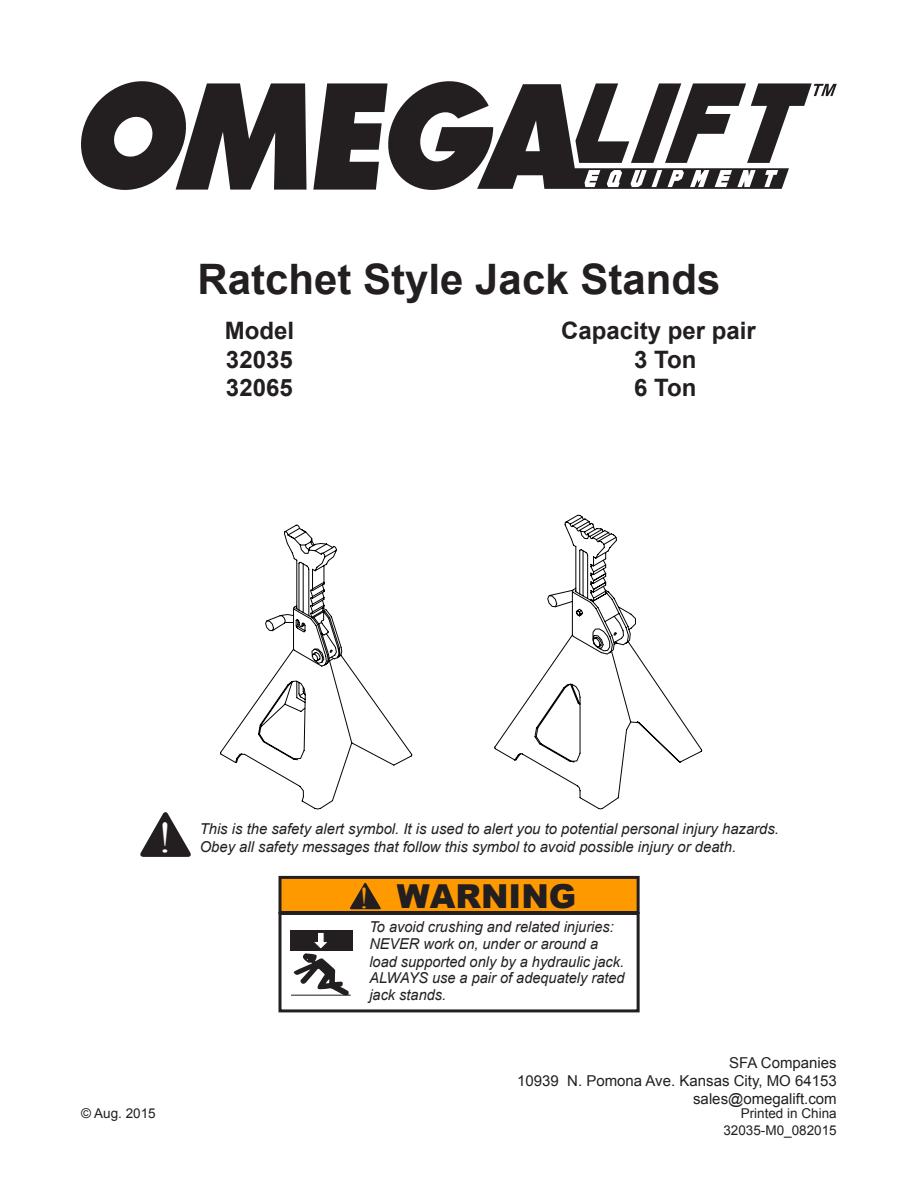
<style>
.page{position:relative;width:918px;height:1188px;background:#fff}
.page>*{position:absolute;margin:0;border:0;box-sizing:border-box;transform-origin:0 0}
.t1{font:43.5px "Times New Roman";color:#fff}
.t2{font:700 42px "Arial";color:#231f20}
.t3{font:900 33px "Arial";color:#231f20}
.t4{font:700 24px "Arial";color:#231f20}
.t5{font:italic 15px/18px "Arial";color:#231f20}
.t6{font:15px "Arial";color:#231f20}
.t7{font:13.5px "Arial";color:#231f20}
.s1{font-family:"Times New Roman";font-weight:400;font-size:30px;color:#f90}
</style>
<div class="page">
<svg style="left:140px;top:812px;width:51px;height:45px"></svg>
<div style="left:280px;top:877px;width:358px;height:36px;background:#f90"></div>
<div style="left:279px;top:876px;width:361px;height:38px;border:3px solid #231f20"></div>
<div style="left:279px;top:912px;width:361px;height:100px;border:3px solid #231f20"></div>
<svg style="left:350px;top:882px;width:31px;height:27px"></svg>
<div style="left:290px;top:931px;width:63px;height:20px;background:#231f20"></div>
<hr style="left:291px;top:995px;width:60px;height:1px;background:#231f20">
<svg style="left:293px;top:932px;width:56px;height:64px"></svg>
<svg style="left:220px;top:524px;width:83px;height:278px"></svg>
<svg style="left:303px;top:515px;width:399px;height:295px"></svg>
<svg style="left:577px;top:515px;width:34px;height:20px"></svg>
<svg style="left:81px;top:81px;width:226px;height:109px"></svg>
<svg style="left:313px;top:81px;width:524px;height:109px"></svg>
<p class="t2" style="left:198px;top:251px;width:524px">Ratchet Style Jack Stands</p>
<p class="t4" style="left:225px;top:314px;width:71px">Model</p>
<p class="t4" style="left:226px;top:343px;width:68px">32035</p>
<p class="t4" style="left:226px;top:372px;width:68px">32065</p>
<p class="t4" style="left:561px;top:314px;width:196px">Capacity per pair</p>
<p class="t4" style="left:634px;top:343px;width:64px">3 Ton</p>
<p class="t4" style="left:634px;top:372px;width:64px">6 Ton</p>
<p class="t1" style="left:158px;top:809px;width:16px">!</p>
<p class="t7" style="left:81px;top:1105px;width:76px">© Aug. 2015</p>
<p class="t5" style="left:200px;top:820px;width:581px">This is the safety alert symbol. It is used to alert you to potential personal injury hazards.</p>
<p class="t5" style="left:200px;top:838px;width:538px">Obey all safety messages that follow this symbol to avoid possible injury or death.</p>
<p class="t3" style="left:359px;top:872px;width:219px"><span class="s1">!</span> WARNING</p>
<p class="t5" style="left:369px;top:918px;width:246px">To avoid crushing and related injuries:</p>
<p class="t5" style="left:369px;top:935px;width:256px">NEVER work on, under or around a load supported only by a hydraulic jack.</p>
<p class="t5" style="left:369px;top:970px;width:257px;line-height:16.5px">ALWAYS use a pair of adequately rated jack stands.</p>
<p class="t6" style="left:729px;top:1053px;width:109px">SFA Companies</p>
<p class="t6" style="left:517px;top:1071px;width:321px">10939 N. Pomona Ave. Kansas City, MO 64153</p>
<p class="t6" style="left:693px;top:1089px;width:145px">sales@omegalift.com</p>
<p class="t7" style="left:741px;top:1105px;width:98px">Printed in China</p>
<p class="t7" style="left:723px;top:1121px;width:115px">32035-M0_082015</p>
</div>
